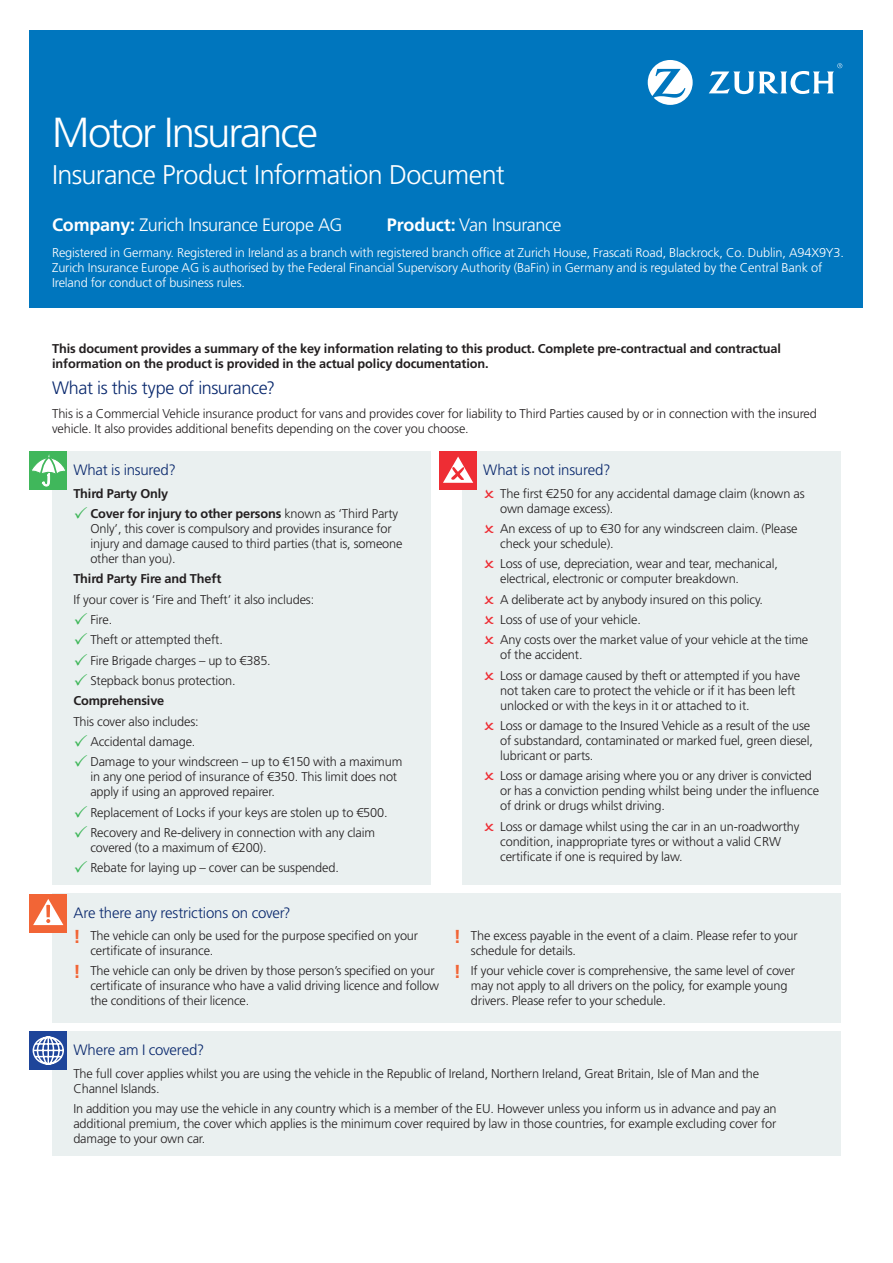
<style>
.page{position:relative;width:893px;height:1263px;background:#fff}
.page>*{position:absolute;margin:0;border:0;box-sizing:border-box;transform-origin:0 0}
.t1{font:300 42px "Frutiger LT Std";letter-spacing:-.05em;color:#fff}
.t2{font:300 27px "Frutiger LT Std";letter-spacing:-.02em;color:#fff}
.t3{font:300 18px "Frutiger LT Std";letter-spacing:-.025em;color:#fff}
.t4{font:300 18px "Frutiger LT Std";letter-spacing:-.025em;color:#09286d}
.t5{font:300 15px "Frutiger LT Std";letter-spacing:-.015em;color:#09286d}
.t6{font:300 12.75px/15px "Frutiger LT Std";letter-spacing:-.01em;color:#231f20}
.t7{font:300 12.75px/15px "Frutiger LT Std";letter-spacing:-.01em;color:#fff}
.t8{font:700 12.75px/15px "Frutiger LT Std";letter-spacing:-.01em;color:#231f20}
.s1{font-weight:700}
.s2{color:#40b75b}
.s3{font-weight:700;font-size:18.75px;color:#f26536}
</style>
<div class="page">
<div style="left:30px;top:30px;width:833px;height:277px;background:#0076be"></div>
<div style="left:52px;top:451px;width:379px;height:434px;background:#eaf0f0"></div>
<div style="left:30px;top:451px;width:37px;height:39px;background:#40b75b"></div>
<svg style="left:32px;top:454px;width:34px;height:32px"></svg>
<div style="left:462px;top:451px;width:379px;height:434px;background:#eaf0f0"></div>
<div style="left:440px;top:451px;width:37px;height:39px;background:#ee2d34"></div>
<svg style="left:443px;top:457px;width:30px;height:26px"></svg>
<div style="left:52px;top:894px;width:789px;height:129px;background:#eaf0f0"></div>
<div style="left:30px;top:894px;width:37px;height:38px;background:#f26536"></div>
<svg style="left:33px;top:899px;width:30px;height:26px"></svg>
<div style="left:52px;top:1031px;width:789px;height:125px;background:#eaf0f0"></div>
<div style="left:30px;top:1031px;width:37px;height:39px;background:#1e459a"></div>
<svg style="left:32px;top:1036px;width:32px;height:29px"></svg>
<svg style="left:648px;top:60px;width:45px;height:45px"></svg>
<svg style="left:709px;top:63px;width:133px;height:31px"></svg>
<h1 class="t1" style="left:52px;top:108px;width:267px">Motor Insurance</h1>
<h2 class="t2" style="left:52px;top:159px;width:454px">Insurance Product Information Document</h2>
<h3 class="t3" style="left:52px;top:215px;width:292px"><span class="s1">Company:</span> Zurich Insurance Europe AG</h3>
<h3 class="t3" style="left:387px;top:215px;width:176px"><span class="s1">Product:</span> Van Insurance</h3>
<p class="t7" style="left:52px;top:246px;width:793px">Registered in Germany. Registered in Ireland as a branch with registered branch office at Zurich House, Frascati Road, Blackrock, Co. Dublin, A94X9Y3.<br>Zurich Insurance Europe AG is authorised by the Federal Financial Supervisory Authority (BaFin) in Germany and is regulated by the Central Bank of<br>Ireland for conduct of business rules.</p>
<p class="t8" style="left:52px;top:341px;width:730px">This document provides a summary of the key information relating to this product. Complete pre-contractual and contractual information on the product is provided in the actual policy documentation.</p>
<h3 class="t4" style="left:52px;top:378px;width:225px">What is this type of insurance?</h3>
<p class="t6" style="left:52px;top:407px;width:766px">This is a Commercial Vehicle insurance product for vans and provides cover for liability to Third Parties caused by or in connection with the insured vehicle. It also provides additional benefits depending on the cover you choose.</p>
<p class="t5" style="left:73px;top:462px;width:104px">What is insured?</p>
<p class="t8" style="left:73px;top:486px;width:96px">Third Party Only</p>
<p class="t6" style="left:90px;top:506px;width:314px;text-indent:-17px"><span class="s2">✓</span> <span class="s1">Cover for injury to other persons</span> known as ‘Third Party Only’, this cover is compulsory and provides insurance for injury and damage caused to third parties (that is, someone other than you).</p>
<p class="t8" style="left:73px;top:571px;width:149px">Third Party Fire and Theft</p>
<p class="t6" style="left:73px;top:592px;width:242px">If your cover is ‘Fire and Theft’ it also includes:</p>
<p class="t6" style="left:73px;top:612px;width:40px"><span class="s2">✓</span> Fire.</p>
<p class="t6" style="left:73px;top:633px;width:151px"><span class="s2">✓</span> Theft or attempted theft.</p>
<p class="t6" style="left:73px;top:653px;width:199px"><span class="s2">✓</span> Fire Brigade charges – up to €385.</p>
<p class="t6" style="left:73px;top:671px;width:164px;line-height:20.2px"><span class="s2">✓</span> Stepback bonus protection.<br><span class="s1">Comprehensive</span></p>
<p class="t6" style="left:73px;top:714px;width:127px">This cover also includes:</p>
<p class="t6" style="left:73px;top:734px;width:124px"><span class="s2">✓</span> Accidental damage.</p>
<p class="t6" style="left:90px;top:754px;width:313px;text-indent:-17px"><span class="s2">✓</span> Damage to your windscreen – up to €150 with a maximum in any one period of insurance of €350. This limit does not apply if using an approved repairer.</p>
<p class="t6" style="left:73px;top:805px;width:316px"><span class="s2">✓</span> Replacement of Locks if your keys are stolen up to €500.</p>
<p class="t6" style="left:90px;top:825px;width:286px;text-indent:-17px"><span class="s2">✓</span> Recovery and Re-delivery in connection with any claim covered (to a maximum of €200).</p>
<p class="t6" style="left:73px;top:860px;width:267px"><span class="s2">✓</span> Rebate for laying up – cover can be suspended.</p>
<p class="t5" style="left:73px;top:904px;width:219px">Are there any restrictions on cover?</p>
<p class="t6" style="left:90px;top:928px;width:329px;text-indent:-17px"><span class="s3">!</span> The vehicle can only be used for the purpose specified on your certificate of insurance.</p>
<p class="t6" style="left:90px;top:964px;width:350px;text-indent:-17px"><span class="s3">!</span> The vehicle can only be driven by those person’s specified on your certificate of insurance who have a valid driving licence and follow the conditions of their licence.</p>
<p class="t5" style="left:483px;top:462px;width:129px">What is not insured?</p>
<p class="t6" style="left:500px;top:486px;width:306px">The first €250 for any accidental damage claim (known as own damage excess).</p>
<p class="t6" style="left:500px;top:521px;width:299px">An excess of up to €30 for any windscreen claim. (Please check your schedule).</p>
<p class="t6" style="left:500px;top:557px;width:279px">Loss of use, depreciation, wear and tear, mechanical, electrical, electronic or computer breakdown.</p>
<p class="t6" style="left:500px;top:589px;width:310px;line-height:20.2px">A deliberate act by anybody insured on this policy.<br>Loss of use of your vehicle.<br>Any costs over the market value of your vehicle at the time</p>
<p class="t6" style="left:500px;top:645px;width:301px;line-height:20.2px">of the accident.<br>Loss or damage caused by theft or attempted if you have</p>
<p class="t6" style="left:500px;top:683px;width:297px">not taken care to protect the vehicle or if it has been left unlocked or with the keys in it or attached to it.</p>
<p class="t6" style="left:500px;top:718px;width:314px">Loss or damage to the Insured Vehicle as a result of the use of substandard, contaminated or marked fuel, green diesel, lubricant or parts.</p>
<p class="t6" style="left:500px;top:769px;width:320px">Loss or damage arising where you or any driver is convicted or has a conviction pending whilst being under the influence of drink or drugs whilst driving.</p>
<p class="t6" style="left:500px;top:819px;width:301px">Loss or damage whilst using the car in an un-roadworthy condition, inappropriate tyres or without a valid CRW certificate if one is required by law.</p>
<p class="t6" style="left:471px;top:928px;width:328px;text-indent:-17px"><span class="s3">!</span> The excess payable in the event of a claim. Please refer to your schedule for details.</p>
<p class="t6" style="left:471px;top:964px;width:326px;text-indent:-17px"><span class="s3">!</span> If your vehicle cover is comprehensive, the same level of cover may not apply to all drivers on the policy, for example young drivers. Please refer to your schedule.</p>
<p class="t5" style="left:73px;top:1041px;width:133px">Where am I covered?</p>
<p class="t6" style="left:73px;top:1066px;width:687px">The full cover applies whilst you are using the vehicle in the Republic of Ireland, Northern Ireland, Great Britain, Isle of Man and the<br>Channel Islands.</p>
<p class="t6" style="left:73px;top:1101px;width:705px;text-align:justify">In addition you may use the vehicle in any country which is a member of the EU. However unless you inform us in advance and pay an additional premium, the cover which applies is the minimum cover required by law in those countries, for example excluding cover for damage to your own car.</p>
</div>
